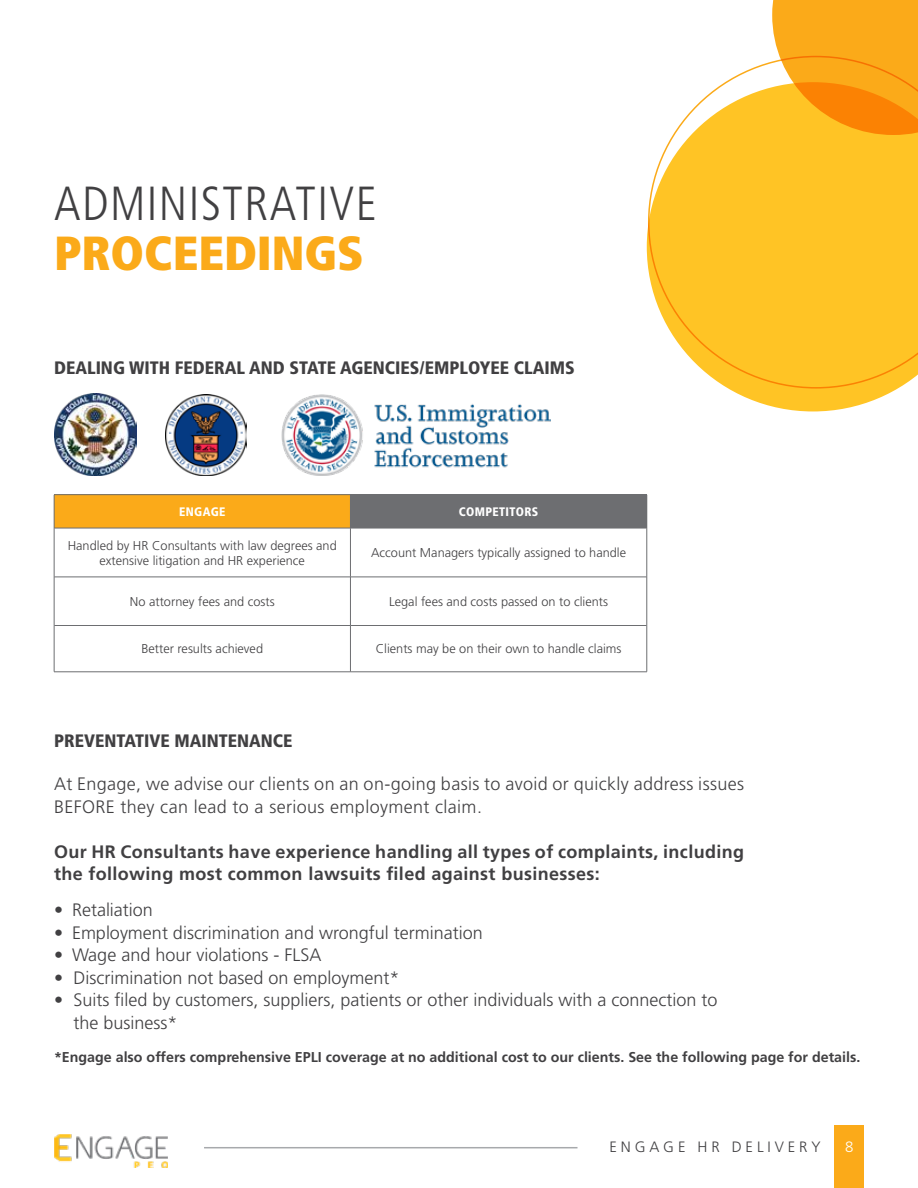
<style>
.page{position:relative;width:918px;height:1188px;background:#fff}
.page>*{position:absolute;margin:0;border:0;box-sizing:border-box;transform-origin:0 0}
.t1{font:300 condensed 47.85px "Frutiger LT Std";letter-spacing:.03em;color:#414042}
.t2{font:900 condensed 47.85px "Frutiger LT Std";color:#fbaa19}
.t3{font:300 18px/22.5px "Frutiger LT Std";color:#414042}
.t4{font:700 18px/22.5px "Frutiger LT Std";letter-spacing:.02em;color:#414042}
.t5{font:300 18px/22.5px "Frutiger LT Std";letter-spacing:.02em;color:#414042}
.t6{font:900 condensed 18px "Frutiger LT Std";color:#414042}
.t7{font:300 15px "Frutiger LT Std";letter-spacing:.26em;color:#414042}
.t8{font:300 15px "Frutiger LT Std";color:#fff}
.t9{font:700 14.25px "Frutiger LT Std";color:#414042}
.t10{font:300 12.75px/15.3px "Frutiger LT Std";color:#414042;text-align:center}
.t11{font:900 condensed 12.3px "Frutiger LT Std";letter-spacing:.03em;color:#fff}
</style>
<div class="page">
<hr style="left:204px;top:1147px;width:374px;height:1px;background:#a7a9ac">
<div style="left:835px;top:1125px;width:29px;height:63px;background:#fbaa19"></div>
<div style="left:54px;top:495px;width:296px;height:33px;background:#fbaa19"></div>
<div style="left:350px;top:495px;width:297px;height:33px;background:#6d6e71"></div>
<hr style="left:54px;top:494px;width:296px;height:1px;background:#6d6e71">
<hr style="left:350px;top:494px;width:297px;height:1px;background:#6d6e71">
<hr style="left:54px;top:528px;width:296px;height:1px;background:#6d6e71">
<hr style="left:350px;top:528px;width:297px;height:1px;background:#6d6e71">
<hr style="left:54px;top:577px;width:296px;height:1px;background:#6d6e71">
<hr style="left:350px;top:577px;width:297px;height:1px;background:#6d6e71">
<hr style="left:54px;top:625px;width:296px;height:1px;background:#6d6e71">
<hr style="left:350px;top:625px;width:297px;height:1px;background:#6d6e71">
<hr style="left:54px;top:672px;width:296px;height:1px;background:#6d6e71">
<hr style="left:350px;top:672px;width:297px;height:1px;background:#6d6e71">
<hr style="left:54px;top:495px;width:1px;height:33px;background:#6d6e71">
<hr style="left:647px;top:495px;width:1px;height:33px;background:#6d6e71">
<hr style="left:54px;top:528px;width:1px;height:49px;background:#6d6e71">
<hr style="left:350px;top:528px;width:1px;height:49px;background:#6d6e71">
<hr style="left:647px;top:528px;width:1px;height:49px;background:#6d6e71">
<hr style="left:54px;top:577px;width:1px;height:49px;background:#6d6e71">
<hr style="left:350px;top:577px;width:1px;height:48px;background:#6d6e71">
<hr style="left:647px;top:577px;width:1px;height:49px;background:#6d6e71">
<hr style="left:54px;top:626px;width:1px;height:46px;background:#6d6e71">
<hr style="left:350px;top:626px;width:1px;height:46px;background:#6d6e71">
<hr style="left:647px;top:626px;width:1px;height:46px;background:#6d6e71">
<div style="left:772px;top:0;width:146px;height:56px;background:#fbaa19"></div>
<svg style="left:725px;top:56px;width:193px;height:26px"></svg>
<svg style="left:647px;top:82px;width:271px;height:329px;background:#fec842"></svg>
<img style="left:54px;top:393px;width:82px;height:82px">
<img style="left:165px;top:395px;width:81px;height:81px">
<img style="left:282px;top:395px;width:269px;height:80px">
<img style="left:54px;top:1134px;width:113px;height:34px">
<h1 class="t1" style="left:54px;top:176px;width:324px">ADMINISTRATIVE</h1>
<h1 class="t2" style="left:54px;top:224px;width:311px">PROCEEDINGS</h1>
<h2 class="t6" style="left:54px;top:357px;width:522px">DEALING WITH FEDERAL AND STATE AGENCIES/EMPLOYEE CLAIMS</h2>
<p class="t11" style="left:179px;top:504px;width:48px">ENGAGE</p>
<p class="t11" style="left:459px;top:504px;width:81px">COMPETITORS</p>
<p class="t10" style="left:68px;top:538px;width:271px">Handled by HR Consultants with law degrees and extensive litigation and HR experience</p>
<p class="t10" style="left:371px;top:545px;width:257px">Account Managers typically assigned to handle</p>
<p class="t10" style="left:130px;top:594px;width:146px">No attorney fees and costs</p>
<p class="t10" style="left:389px;top:594px;width:220px">Legal fees and costs passed on to clients</p>
<p class="t10" style="left:142px;top:642px;width:123px">Better results achieved</p>
<p class="t10" style="left:376px;top:642px;width:247px">Clients may be on their own to handle claims</p>
<h2 class="t6" style="left:54px;top:730px;width:240px">PREVENTATIVE MAINTENANCE</h2>
<h2 class="t5" style="left:54px;top:773px;width:692px">At Engage, we advise our clients on an on-going basis to avoid or quickly address issues<br>BEFORE they can lead to a serious employment claim.</h2>
<h2 class="t4" style="left:54px;top:840px;width:692px">Our HR Consultants have experience handling all types of complaints, including the following most common lawsuits filed against businesses:</h2>
<h2 class="t3" style="left:54px;top:899px;width:101px">• Retaliation</h2>
<h2 class="t3" style="left:54px;top:922px;width:430px">• Employment discrimination and wrongful termination</h2>
<h2 class="t3" style="left:54px;top:944px;width:269px">• Wage and hour violations - FLSA</h2>
<h2 class="t3" style="left:54px;top:967px;width:347px">• Discrimination not based on employment*</h2>
<h2 class="t3" style="left:73px;top:989px;width:646px;text-indent:-19px">• Suits filed by customers, suppliers, patients or other individuals with a connection to the business*</h2>
<p class="t9" style="left:54px;top:1049px;width:808px">*Engage also offers comprehensive EPLI coverage at no additional cost to our clients. See the following page for details.</p>
<p class="t7" style="left:609px;top:1138px;width:213px">ENGAGE HR DELIVERY</p>
<p class="t8" style="left:845px;top:1138px;width:10px">8</p>
</div>
